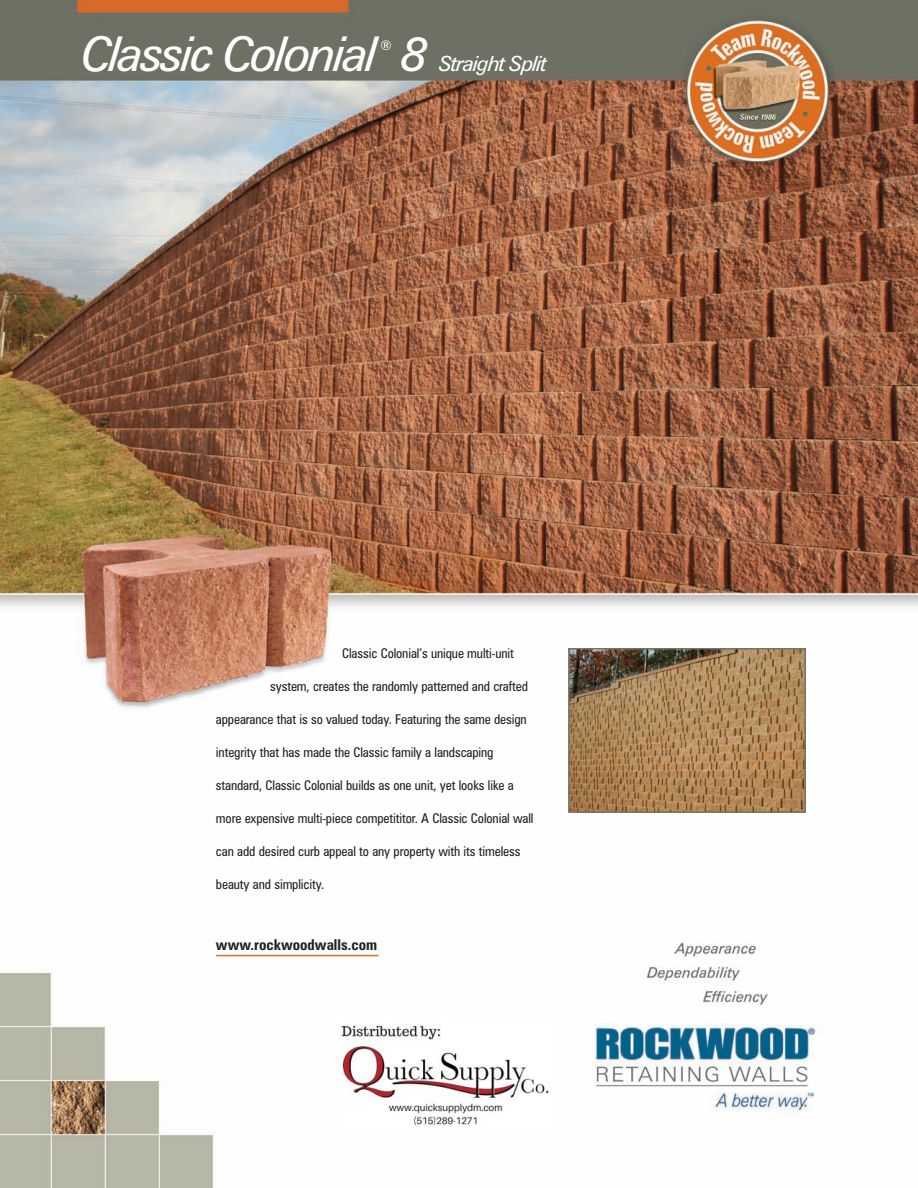
<style>
.page{position:relative;width:918px;height:1188px;background:#fff}
.page>*{position:absolute;margin:0;border:0;box-sizing:border-box;transform-origin:0 0}
.t1{font:italic 48px "Zurich BT";letter-spacing:-.07em;color:#fff}
.t2{font:italic 21px "Zurich BT";letter-spacing:-.07em;color:#fff}
.t3{font:700 condensed 15px "Zurich BT";color:#231f20}
.t4{font:condensed 13.5px "Zurich BT";letter-spacing:-.01em;color:#231f20}
.t5{font:italic 13.5px "Zurich BT";color:#fff}
</style>
<div class="page">
<img style="left:0;top:0;width:918px;height:1188px">
<hr style="left:216px;top:955px;width:162px;height:1px;background:#e4701e">
<img style="left:571px;top:651px;width:232px;height:159px">
<div style="left:568px;top:648px;width:238px;height:165px;border:2px solid #767561"></div>
<img style="left:339px;top:1018px;width:215px;height:108px">
<h1 class="t1" style="left:81px;top:35px;width:299px">Classic Colonial</h1>
<p class="t5" style="left:380px;top:40px;width:13px">®</p>
<h1 class="t1" style="left:402px;top:35px;width:28px">8</h1>
<h2 class="t2" style="left:439px;top:55px;width:110px">Straight Split</h2>
<p class="t4" style="left:342px;top:648px;width:173px">Classic Colonial’s unique multi-unit</p>
<p class="t4" style="left:270px;top:681px;width:259px">system, creates the randomly patterned and crafted</p>
<p class="t4" style="left:216px;top:714px;width:312px">appearance that is so valued today. Featuring the same design</p>
<p class="t4" style="left:216px;top:747px;width:279px">integrity that has made the Classic family a landscaping</p>
<p class="t4" style="left:216px;top:780px;width:299px">standard, Classic Colonial builds as one unit, yet looks like a</p>
<p class="t4" style="left:216px;top:813px;width:319px">more expensive multi-piece competititor. A Classic Colonial wall</p>
<p class="t4" style="left:216px;top:846px;width:306px">can add desired curb appeal to any property with its timeless</p>
<p class="t4" style="left:216px;top:879px;width:110px">beauty and simplicity.</p>
<p class="t3" style="left:216px;top:939px;width:163px">www.rockwoodwalls.com</p>
</div>
